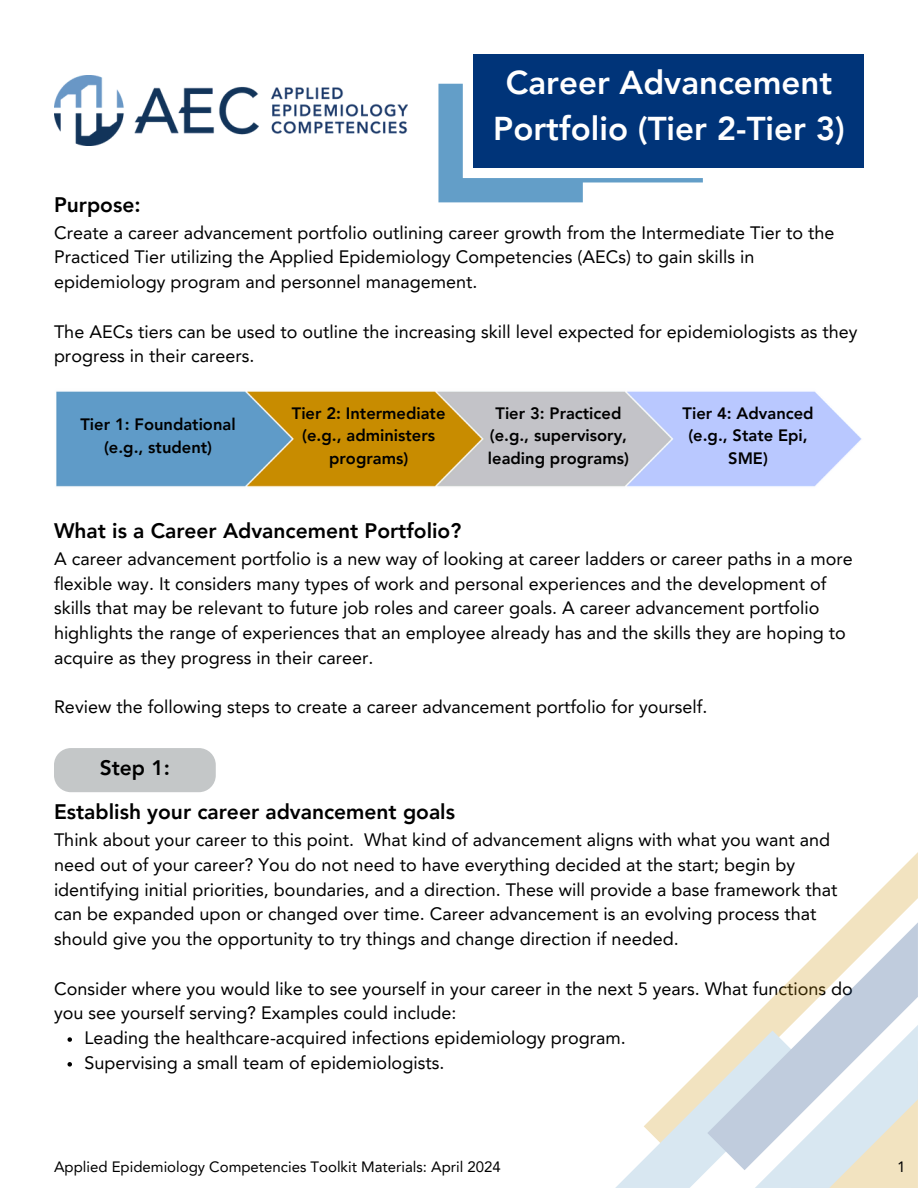
<style>
.page{position:relative;width:918px;height:1188px;background:#fff}
.page>*{position:absolute;margin:0;border:0;box-sizing:border-box;transform-origin:0 0}
.t1{font:800 33px/46.2px "Avenir LT Pro";color:#fff;text-align:center}
.t2{font:800 21px "Avenir LT Pro";color:#000}
.t3{font:18px/24.8px "Avenir LT Pro";color:#000}
.t4{font:800 16.5px/22.5px "Avenir LT Pro";color:#000;text-align:center}
.t5{font:15px "Avenir LT Pro";color:#000}
</style>
<div class="page">
<svg style="left:68px;top:1037px;width:4px;height:5px"></svg>
<svg style="left:68px;top:1062px;width:4px;height:5px"></svg>
<svg style="left:848px;top:852px;width:70px;height:70px"></svg>
<svg style="left:615px;top:1063px;width:303px;height:125px"></svg>
<svg style="left:707px;top:922px;width:211px;height:248px"></svg>
<div style="left:473px;top:54px;width:391px;height:114px;background:#003479"></div>
<svg style="left:438px;top:84px;width:265px;height:118px"></svg>
<div style="left:54px;top:748px;width:162px;height:44px;background:#c4c7c8;border-radius:17px"></div>
<img style="left:54px;top:75px;width:353px;height:70px">
<img style="left:56px;top:391px;width:806px;height:96px">
<h1 class="t1" style="left:493px;top:63px;width:353px">Career Advancement<br>Portfolio (Tier 2-Tier 3)</h1>
<p class="t2" style="left:54px;top:196px;width:88px">Purpose:</p>
<p class="t3" style="left:54px;top:222px;width:782px">Create a career advancement portfolio outlining career growth from the Intermediate Tier to the<br>Practiced Tier utilizing the Applied Epidemiology Competencies (AECs) to gain skills in epidemiology program and personnel management.</p>
<p class="t3" style="left:54px;top:321px;width:805px">The AECs tiers can be used to outline the increasing skill level expected for epidemiologists as they progress in their careers.</p>
<p class="t4" style="left:81px;top:415px;width:157px">Tier 1: Foundational (e.g., student)</p>
<p class="t4" style="left:292px;top:403px;width:155px">Tier 2: Intermediate (e.g., administers programs)</p>
<p class="t4" style="left:488px;top:403px;width:143px">Tier 3: Practiced (e.g., supervisory, leading programs)</p>
<p class="t4" style="left:683px;top:403px;width:133px">Tier 4: Advanced (e.g., State Epi,<br>SME)</p>
<p class="t2" style="left:54px;top:522px;width:409px">What is a Career Advancement Portfolio?</p>
<p class="t3" style="left:54px;top:548px;width:800px">A career advancement portfolio is a new way of looking at career ladders or career paths in a more flexible way. It considers many types of work and personal experiences and the development of skills that may be relevant to future job roles and career goals. A career advancement portfolio highlights the range of experiences that an employee already has and the skills they are hoping to acquire as they progress in their career.</p>
<p class="t3" style="left:54px;top:696px;width:655px">Review the following steps to create a career advancement portfolio for yourself.</p>
<p class="t2" style="left:100px;top:759px;width:72px">Step 1:</p>
<p class="t2" style="left:54px;top:803px;width:403px">Establish your career advancement goals</p>
<p class="t3" style="left:54px;top:829px;width:785px">Think about your career to this point. What kind of advancement aligns with what you want and need out of your career? You do not need to have everything decided at the start; begin by identifying initial priorities, boundaries, and a direction. These will provide a base framework that can be expanded upon or changed over time. Career advancement is an evolving process that should give you the opportunity to try things and change direction if needed.</p>
<p class="t3" style="left:54px;top:978px;width:800px">Consider where you would like to see yourself in your career in the next 5 years. What functions do</p>
<p class="t3" style="left:54px;top:1002px;width:404px">you see yourself serving? Examples could include:</p>
<p class="t3" style="left:85px;top:1027px;width:543px">Leading the healthcare-acquired infections epidemiology program.</p>
<p class="t3" style="left:85px;top:1052px;width:361px">Supervising a small team of epidemiologists.</p>
<p class="t5" style="left:54px;top:1161px;width:448px">Applied Epidemiology Competencies Toolkit Materials: April 2024</p>
<p class="t5" style="left:897px;top:1161px;width:10px">1</p>
</div>
